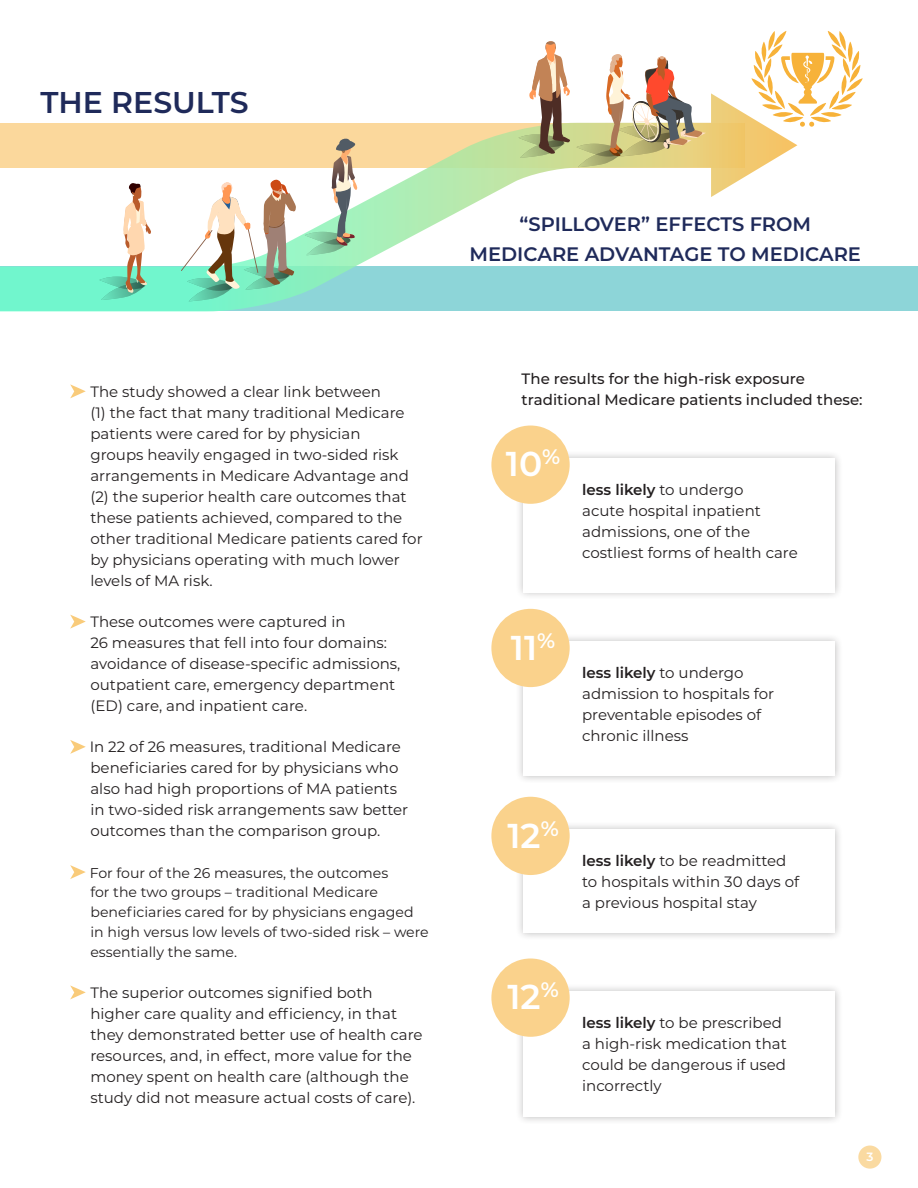
<style>
.page{position:relative;width:918px;height:1188px;background:#fff}
.page>*{position:absolute;margin:0;border:0;box-sizing:border-box;transform-origin:0 0}
.t1{font:600 34.5px "Montserrat";color:#fff}
.t2{font:600 30px "Montserrat";color:#1f2a5a}
.t3{font:600 19.5px "Montserrat";color:#1f2a5a}
.t4{font:15px/21px "Montserrat";color:#231f20}
.t5{font:500 15px/21px "Montserrat";color:#231f20}
.t6{font:14.1px/19.8px "Montserrat";color:#231f20}
.t7{font:600 12px "Montserrat";color:#fff}
.s1{font-weight:600}
</style>
<div class="page">
<div style="left:0;top:266px;width:918px;height:45px;background:#8dd5d8"></div>
<svg style="left:0;top:93px;width:797px;height:218px"></svg>
<svg style="left:518px;top:41px;width:52px;height:117px"></svg>
<svg style="left:99px;top:181px;width:52px;height:119px"></svg>
<svg style="left:181px;top:180px;width:115px;height:121px"></svg>
<svg style="left:576px;top:54px;width:130px;height:113px"></svg>
<svg style="left:305px;top:138px;width:52px;height:117px"></svg>
<svg style="left:752px;top:78px;width:15px;height:13px"></svg>
<svg style="left:755px;top:31px;width:105px;height:96px"></svg>
<svg style="left:70px;top:384px;width:16px;height:14px"></svg>
<svg style="left:70px;top:615px;width:16px;height:14px"></svg>
<svg style="left:70px;top:740px;width:16px;height:14px"></svg>
<svg style="left:70px;top:865px;width:16px;height:14px"></svg>
<svg style="left:70px;top:985px;width:16px;height:14px"></svg>
<div style="left:858px;top:1146px;width:23px;height:23px;background:#fadaa1;border-radius:50%"></div>
<div style="left:515px;top:450px;width:328px;height:151px;background:#231f20;opacity:.3"></div>
<div style="left:524px;top:458px;width:311px;height:134px;background:#fff"></div>
<div style="left:515px;top:633px;width:328px;height:151px;background:#231f20;opacity:.3"></div>
<div style="left:524px;top:642px;width:311px;height:134px;background:#fff"></div>
<div style="left:515px;top:821px;width:328px;height:121px;background:#231f20;opacity:.3"></div>
<div style="left:524px;top:829px;width:311px;height:104px;background:#fff"></div>
<div style="left:515px;top:983px;width:328px;height:142px;background:#231f20;opacity:.3"></div>
<div style="left:524px;top:991px;width:311px;height:126px;background:#fff"></div>
<div style="left:491px;top:426px;width:79px;height:78px;background:#fad28c;border-radius:50%"></div>
<div style="left:491px;top:609px;width:79px;height:78px;background:#fad28c;border-radius:50%"></div>
<div style="left:491px;top:797px;width:79px;height:78px;background:#fad28c;border-radius:50%"></div>
<div style="left:491px;top:958px;width:79px;height:79px;background:#fad28c;border-radius:50%"></div>
<p class="t2" style="left:40px;top:81px;width:210px">THE RESULTS</p>
<p class="t3" style="left:519px;top:210px;width:293px">“SPILLOVER” EFFECTS FROM</p>
<p class="t3" style="left:470px;top:240px;width:393px">MEDICARE ADVANTAGE TO MEDICARE</p>
<p class="t4" style="left:90px;top:380px;width:292px">The study showed a clear link between</p>
<p class="t4" style="left:90px;top:401px;width:334px">(1) the fact that many traditional Medicare patients were cared for by physician<br>groups heavily engaged in two-sided risk arrangements in Medicare Advantage and (2) the superior health care outcomes that these patients achieved, compared to the other traditional Medicare patients cared for by physicians operating with much lower levels of MA risk.</p>
<p class="t4" style="left:90px;top:611px;width:257px">These outcomes were captured in</p>
<p class="t4" style="left:90px;top:632px;width:311px">26 measures that fell into four domains: avoidance of disease-specific admissions, outpatient care, emergency department (ED) care, and inpatient care.</p>
<p class="t4" style="left:90px;top:736px;width:320px">In 22 of 26 measures, traditional Medicare beneficiaries cared for by physicians who also had high proportions of MA patients in two-sided risk arrangements saw better outcomes than the comparison group.</p>
<p class="t6" style="left:90px;top:862px;width:341px">For four of the 26 measures, the outcomes<br>for the two groups – traditional Medicare beneficiaries cared for by physicians engaged in high versus low levels of two-sided risk – were essentially the same.</p>
<p class="t4" style="left:90px;top:982px;width:334px">The superior outcomes signified both higher care quality and efficiency, in that they demonstrated better use of health care resources, and, in effect, more value for the money spent on health care (although the study did not measure actual costs of care).</p>
<p class="t5" style="left:522px;top:367px;width:342px">The results for the high-risk exposure traditional Medicare patients included these:</p>
<p class="t1" style="left:506px;top:440px;width:56px">10<sup>%</sup></p>
<p class="t4" style="left:582px;top:478px;width:217px"><span class="s1">less likely</span> to undergo<br>acute hospital inpatient admissions, one of the costliest forms of health care</p>
<p class="t1" style="left:511px;top:623px;width:46px">11<sup>%</sup></p>
<p class="t4" style="left:582px;top:662px;width:194px"><span class="s1">less likely</span> to undergo admission to hospitals for preventable episodes of chronic illness</p>
<p class="t1" style="left:507px;top:811px;width:53px">12<sup>%</sup></p>
<p class="t4" style="left:582px;top:850px;width:219px"><span class="s1">less likely</span> to be readmitted to hospitals within 30 days of a previous hospital stay</p>
<p class="t1" style="left:507px;top:973px;width:53px">12<sup>%</sup></p>
<p class="t4" style="left:582px;top:1011px;width:206px"><span class="s1">less likely</span> to be prescribed a high-risk medication that could be dangerous if used incorrectly</p>
<p class="t7" style="left:866px;top:1149px;width:8px">3</p>
</div>
